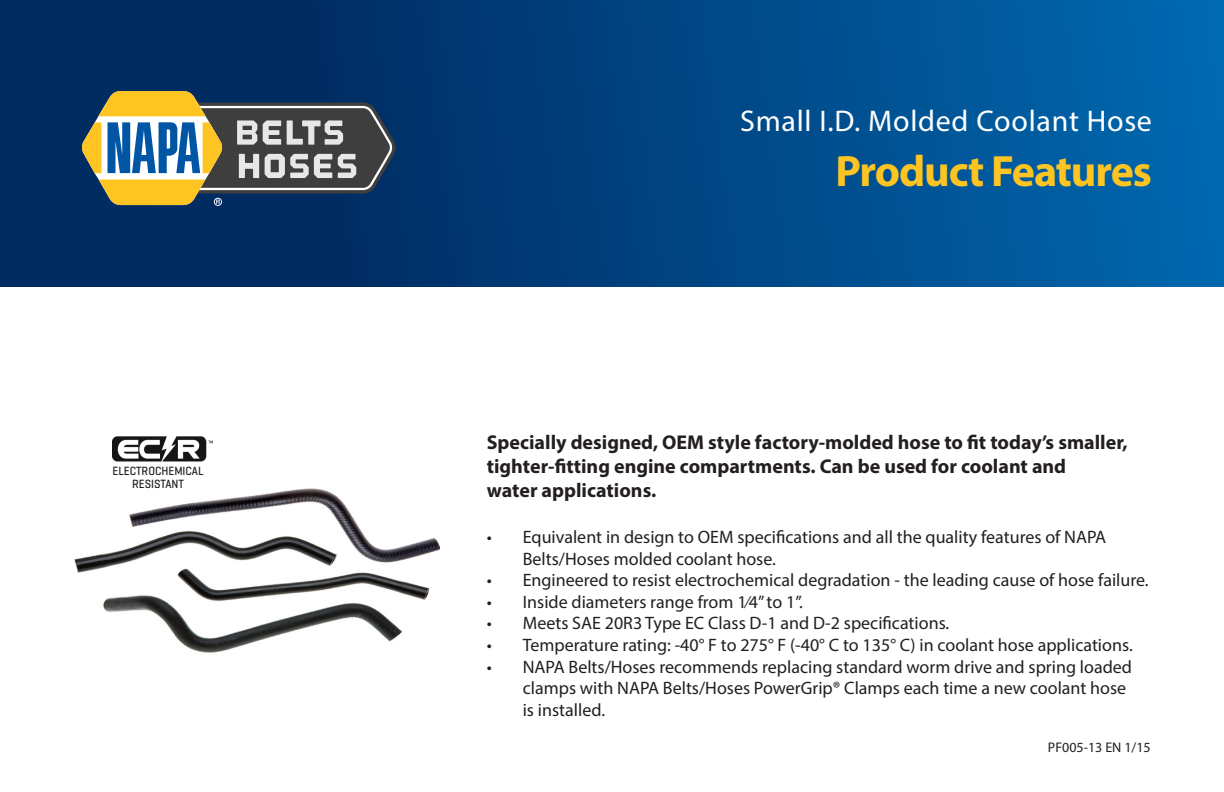
<style>
.page{position:relative;width:1224px;height:792px;background:#fff}
.page>*{position:absolute;margin:0;border:0;box-sizing:border-box;transform-origin:0 0}
.Body_Head_PMS123{font:700 44px "Myriad Pro";letter-spacing:-.025em;color:#fec422}
.t1{font:30px "Myriad Pro";letter-spacing:.025em;color:#fff}
.t2{font:700 20px/24px "Myriad Pro";color:#231f20}
.t3{font:18px/21.6px "Myriad Pro";color:#231f20}
.t4{font:14px "Myriad Pro";color:#231f20}
.t5{font:500 12.2px "Geogrotesque";color:#231f20;scale:.93 1}
</style>
<div class="page">
<img style="left:74px;top:488px;width:365px;height:165px">
<img style="left:112px;top:436px;width:101px;height:26px">
<div style="left:0;top:0;width:1224px;height:287px;background:linear-gradient(to right,#002053,#0065ab)"></div>
<svg style="left:82px;top:91px;width:314px;height:115px;background:#707870"></svg>
<p class="t5" style="left:113px;top:464px;width:99px">ELECTROCHEMICAL</p>
<p class="t5" style="left:132px;top:476px;width:57px">RESISTANT</p>
<p class="t1" style="left:740px;top:102px;width:413px">Small I.D. Molded Coolant Hose</p>
<p class="Body_Head_PMS123" style="left:835px;top:142px;width:318px">Product Features</p>
<p class="t2" style="left:487px;top:430px;width:643px">Specially designed, OEM style factory-molded hose to fit today’s smaller, tighter-fitting engine compartments. Can be used for coolant and</p>
<p class="t2" style="left:487px;top:478px;width:171px">water applications.</p>
<p class="t3" style="left:523px;top:526px;width:585px;text-indent:-36px">• Equivalent in design to OEM specifications and all the quality features of NAPA<br>Belts/Hoses molded coolant hose.</p>
<p class="t3" style="left:487px;top:569px;width:663px">• Engineered to resist electrochemical degradation - the leading cause of hose failure.</p>
<p class="t3" style="left:487px;top:591px;width:317px">• Inside diameters range from 1⁄4”to 1”.</p>
<p class="t3" style="left:487px;top:612px;width:464px">• Meets SAE 20R3 Type EC Class D-1 and D-2 specifications.</p>
<p class="t3" style="left:487px;top:634px;width:647px">• Temperature rating: -40° F to 275° F (-40° C to 135° C) in coolant hose applications.</p>
<p class="t3" style="left:523px;top:656px;width:611px;text-indent:-36px">• NAPA Belts/Hoses recommends replacing standard worm drive and spring loaded clamps with NAPA Belts/Hoses PowerGrip® Clamps each time a new coolant hose is installed.</p>
<p class="t4" style="left:1048px;top:739px;width:104px">PF005-13 EN 1/15</p>
</div>
